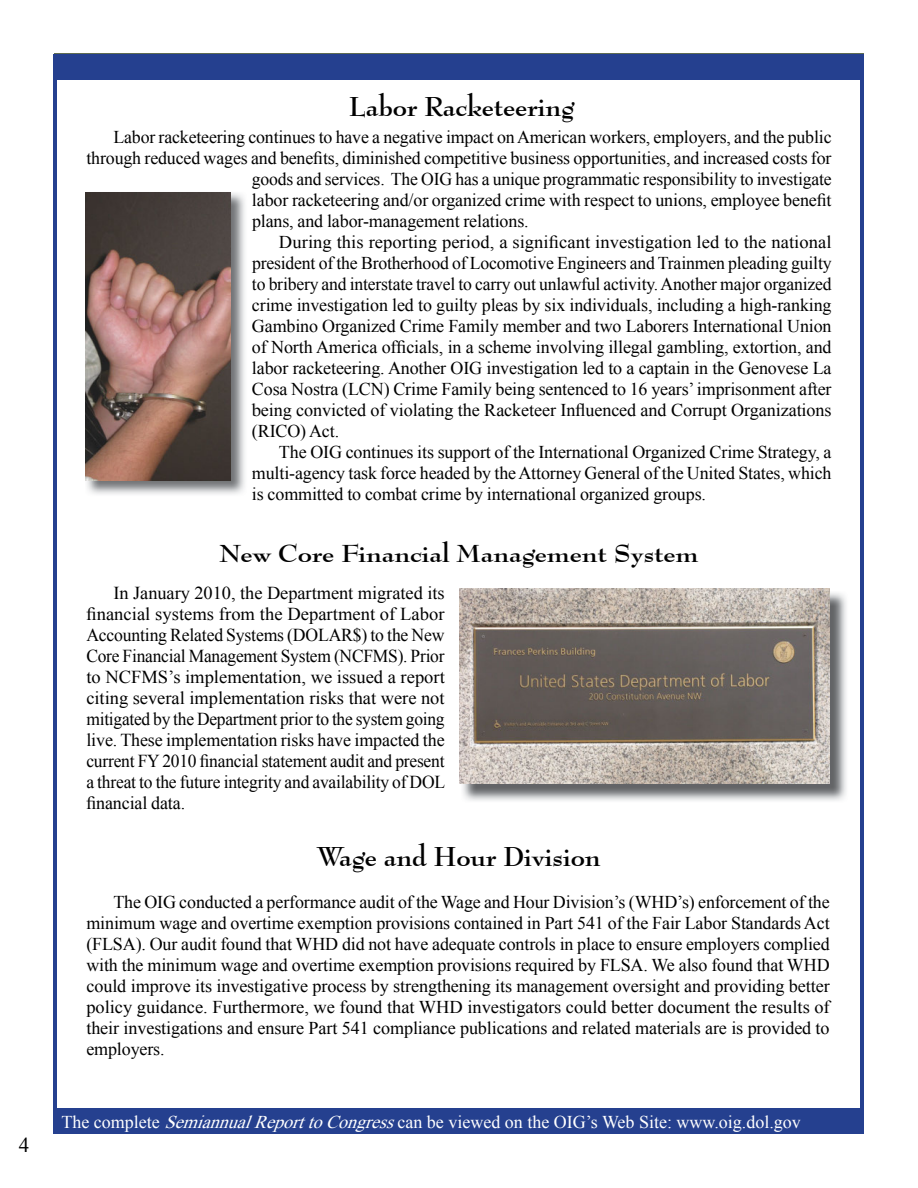
<style>
.page{position:relative;width:918px;height:1188px;background:#fff}
.page>*{position:absolute;margin:0;border:0;box-sizing:border-box;transform-origin:0 0}
.t1{font:700 27px "Bernhard Modern BT";letter-spacing:-.01em;color:#000}
.t2{font:700 24.3px "Bernhard Modern BT";letter-spacing:-.01em;color:#000;scale:1.11 1}
.t3{font:21px "Times New Roman";color:#000}
.t4{font:18.15px/21px "Times New Roman";letter-spacing:-.01em;color:#000;text-align:justify}
.t5{font:18px/21px "Times New Roman";letter-spacing:-.01em;color:#000;text-align:justify}
.t6{font:18px "Times New Roman";color:#fff}
.s1{font-style:italic}
</style>
<div class="page">
<div style="left:54px;top:54px;width:810px;height:26px;background:#25408f"></div>
<hr style="left:861px;top:54px;width:3px;height:1080px;background:#25408f">
<hr style="left:54px;top:54px;width:3px;height:1080px;background:#25408f">
<img style="left:85px;top:192px;width:160px;height:302px">
<img style="left:86px;top:192px;width:144px;height:288px">
<img style="left:462px;top:591px;width:384px;height:210px">
<img style="left:459px;top:589px;width:370px;height:194px">
<div style="left:54px;top:1108px;width:810px;height:26px;background:#25408f"></div>
<p class="t3" style="left:19px;top:1137px;width:12px">4</p>
<h1 class="t1" style="left:349px;top:93px;width:227px">Labor Racketeering</h1>
<p class="t5" style="left:113px;top:128px;width:720px">Labor racketeering continues to have a negative impact on American workers, employers, and the public</p>
<p class="t5" style="left:86px;top:149px;width:747px">through reduced wages and benefits, diminished competitive business opportunities, and increased costs for</p>
<p class="t5" style="left:252px;top:170px;width:581px">goods and services. The OIG has a unique programmatic responsibility to investigate</p>
<p class="t5" style="left:252px;top:191px;width:581px">labor racketeering and/or organized crime with respect to unions, employee benefit</p>
<p class="t5" style="left:252px;top:212px;width:278px">plans, and labor-management relations.</p>
<p class="t5" style="left:279px;top:233px;width:554px">During this reporting period, a significant investigation led to the national</p>
<p class="t5" style="left:252px;top:254px;width:581px">president of the Brotherhood of Locomotive Engineers and Trainmen pleading guilty</p>
<p class="t5" style="left:252px;top:275px;width:581px">to bribery and interstate travel to carry out unlawful activity. Another major organized</p>
<p class="t5" style="left:252px;top:296px;width:581px">crime investigation led to guilty pleas by six individuals, including a high-ranking</p>
<p class="t5" style="left:252px;top:317px;width:581px">Gambino Organized Crime Family member and two Laborers International Union</p>
<p class="t5" style="left:252px;top:338px;width:581px">of North America officials, in a scheme involving illegal gambling, extortion, and</p>
<p class="t5" style="left:252px;top:359px;width:581px">labor racketeering. Another OIG investigation led to a captain in the Genovese La</p>
<p class="t5" style="left:252px;top:380px;width:581px">Cosa Nostra (LCN) Crime Family being sentenced to 16 years’ imprisonment after</p>
<p class="t5" style="left:252px;top:401px;width:581px">being convicted of violating the Racketeer Influenced and Corrupt Organizations</p>
<p class="t5" style="left:252px;top:422px;width:89px">(RICO) Act.</p>
<p class="t5" style="left:279px;top:443px;width:554px">The OIG continues its support of the International Organized Crime Strategy, a</p>
<p class="t5" style="left:252px;top:464px;width:581px">multi-agency task force headed by the Attorney General of the United States, which</p>
<p class="t5" style="left:252px;top:485px;width:456px">is committed to combat crime by international organized groups.</p>
<h2 class="t2" style="left:219px;top:541px;width:433px">New Core Financial Management System</h2>
<p class="t4" style="left:86px;top:584px;width:360px;text-indent:27px">In January 2010, the Department migrated its financial systems from the Department of Labor Accounting Related Systems (DOLAR$) to the New Core Financial Management System (NCFMS). Prior to NCFMS’s implementation, we issued a report citing several implementation risks that were not mitigated by the Department prior to the system going live. These implementation risks have impacted the current FY 2010 financial statement audit and present a threat to the future integrity and availability of DOL financial data.</p>
<h1 class="t1" style="left:317px;top:843px;width:285px">Wage and Hour Division</h1>
<p class="t5" style="left:86px;top:893px;width:745px;text-indent:27px">The OIG conducted a performance audit of the Wage and Hour Division’s (WHD’s) enforcement of the minimum wage and overtime exemption provisions contained in Part 541 of the Fair Labor Standards Act (FLSA). Our audit found that WHD did not have adequate controls in place to ensure employers complied with the minimum wage and overtime exemption provisions required by FLSA. We also found that WHD could improve its investigative process by strengthening its management oversight and providing better policy guidance. Furthermore, we found that WHD investigators could better document the results of their investigations and ensure Part 541 compliance publications and related materials are is provided to employers.</p>
<p class="t6" style="left:61px;top:1115px;width:741px">The complete <span class="s1">SemiannualReporttoCongress</span>can be viewed on the OIG’s Web Site: www.oig.dol.gov</p>
</div>
